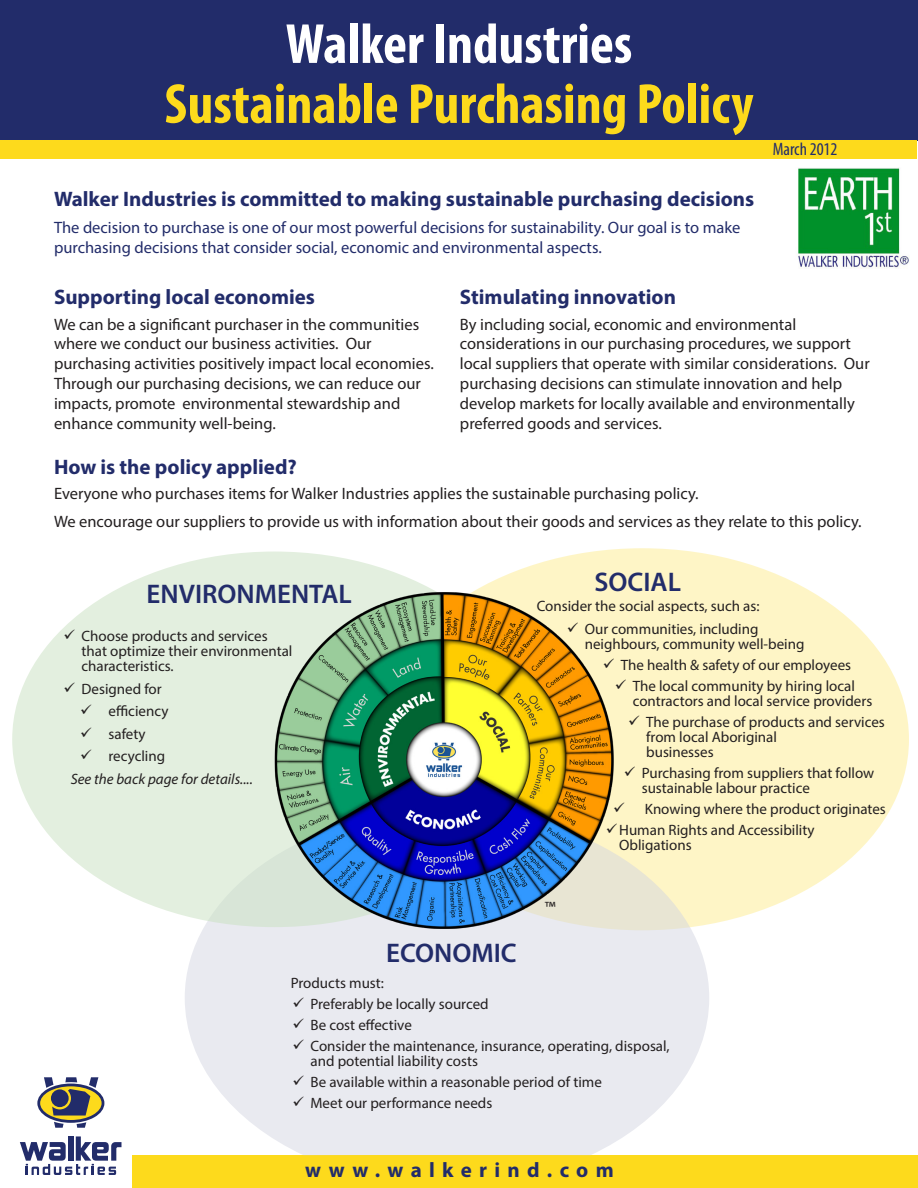
<style>
.page{position:relative;width:918px;height:1188px;background:#fff}
.page>*{position:absolute;margin:0;border:0;box-sizing:border-box;transform-origin:0 0}
.main_header{font:700 condensed 57px "Myriad Pro";color:#fdda1c}
.main_header-2{font:700 condensed 57px "Myriad Pro";color:#fff}
.subheads{font:600 27px "Myriad Pro";color:#222c6a}
.subheads-2{font:600 27px "Myriad Pro";color:#222c6a}
.subheads-3{font:700 21px "Myriad Pro";color:#222c6a}
.subheads-4{font:700 21px "Myriad Pro";letter-spacing:.35em;color:#222c6a}
.body_header{font:condensed 18px "Myriad Pro";color:#222c6a}
.t1{font:18px "Myriad Pro";color:#231f20}
.body{font:16.5px/19.8px "Myriad Pro";color:#231f20}
.body-2{font:16.5px/19.8px "Myriad Pro";color:#222c6a}
.body-3{font:15px/15px "Myriad Pro";color:#231f20}
.body-4{font:italic 15px "Myriad Pro";color:#231f20}
</style>
<div class="page">
<div style="left:0;top:0;width:918px;height:141px;background:#222c6a"></div>
<div style="left:1px;top:140px;width:916px;height:19px;background:#fdda1c"></div>
<div style="left:0;top:1155px;width:918px;height:33px;background:#fdda1c"></div>
<div style="left:0;top:1069px;width:131px;height:119px;background:#fff"></div>
<svg style="left:20px;top:1136px;width:102px;height:39px"></svg>
<svg style="left:37px;top:1077px;width:67px;height:51px"></svg>
<img style="left:798px;top:167px;width:112px;height:101px">
<div style="left:375px;top:548px;width:534px;height:382px;background:#fef5c6;border-radius:50%"></div>
<svg style="left:185px;top:856px;width:524px;height:299px;background:#ebecef"></svg>
<div style="left:12px;top:552px;width:525px;height:375px;background:#e3efdf;border-radius:50%"></div>
<img style="left:270px;top:591px;width:348px;height:339px">
<svg style="left:294px;top:997px;width:10px;height:10px"></svg>
<svg style="left:294px;top:1018px;width:10px;height:10px"></svg>
<svg style="left:294px;top:1039px;width:10px;height:10px"></svg>
<svg style="left:294px;top:1075px;width:10px;height:10px"></svg>
<svg style="left:294px;top:1096px;width:10px;height:10px"></svg>
<svg style="left:568px;top:622px;width:10px;height:10px"></svg>
<svg style="left:604px;top:658px;width:10px;height:10px"></svg>
<svg style="left:616px;top:679px;width:2px;height:10px"></svg>
<svg style="left:614px;top:802px;width:4px;height:10px"></svg>
<svg style="left:607px;top:823px;width:10px;height:10px"></svg>
<p class="main_header-2" style="left:286px;top:8px;width:348px">Walker Industries</p>
<p class="main_header" style="left:164px;top:68px;width:591px">Sustainable Purchasing Policy</p>
<p class="body_header" style="left:773px;top:139px;width:66px">March 2012</p>
<p class="subheads-3" style="left:54px;top:185px;width:702px">Walker Industries is committed to making sustainable purchasing decisions</p>
<p class="body-2" style="left:54px;top:217px;width:688px">The decision to purchase is one of our most powerful decisions for sustainability. Our goal is to make purchasing decisions that consider social, economic and environmental aspects.</p>
<p class="subheads-3" style="left:460px;top:283px;width:218px">Stimulating innovation</p>
<p class="body" style="left:460px;top:314px;width:411px">By including social, economic and environmental considerations in our purchasing procedures, we support local suppliers that operate with similar considerations. Our purchasing decisions can stimulate innovation and help develop markets for locally available and environmentally preferred goods and services.</p>
<p class="subheads-3" style="left:54px;top:283px;width:263px">Supporting local economies</p>
<p class="body" style="left:54px;top:314px;width:381px">We can be a significant purchaser in the communities where we conduct our business activities. Our purchasing activities positively impact local economies.<br>Through our purchasing decisions, we can reduce our impacts, promote environmental stewardship and enhance community well-being.</p>
<p class="subheads-3" style="left:54px;top:453px;width:244px">How is the policy applied?</p>
<p class="body" style="left:54px;top:484px;width:646px">Everyone who purchases items for Walker Industries applies the sustainable purchasing policy.</p>
<p class="body" style="left:54px;top:511px;width:809px">We encourage our suppliers to provide us with information about their goods and services as they relate to this policy.</p>
<p class="subheads" style="left:147px;top:577px;width:207px">ENVIRONMENTAL</p>
<p class="body-3" style="left:82px;top:628px;width:212px">Choose products and services that optimize their environmental characteristics.</p>
<p class="body-3" style="left:82px;top:681px;width:82px">Designed for</p>
<p class="body-3" style="left:109px;top:703px;width:61px">efficiency</p>
<p class="body-3" style="left:109px;top:726px;width:39px">safety</p>
<p class="body-3" style="left:109px;top:748px;width:58px">recycling</p>
<p class="body-4" style="left:71px;top:769px;width:184px">See the back page for details....</p>
<p class="subheads-2" style="left:386px;top:936px;width:132px">ECONOMIC</p>
<p class="subheads" style="left:594px;top:565px;width:88px">SOCIAL</p>
<p class="body-3" style="left:537px;top:598px;width:224px">Consider the social aspects, such as:</p>
<p class="body-3" style="left:585px;top:621px;width:221px">Our communities, including neighbours, community well-being</p>
<p class="body-3" style="left:621px;top:657px;width:232px">The health &amp; safety of our employees</p>
<p class="body-3" style="left:633px;top:678px;width:241px">The local community by hiring local contractors and local service providers</p>
<p class="body-3" style="left:646px;top:714px;width:240px">The purchase of products and services from local Aboriginal<br>businesses</p>
<p class="body-3" style="left:642px;top:765px;width:234px">Purchasing from suppliers that follow sustainable labour practice</p>
<p class="body-3" style="left:645px;top:801px;width:243px">Knowing where the product originates</p>
<p class="body-3" style="left:619px;top:822px;width:197px">Human Rights and Accessibility<br>Obligations</p>
<p class="t1" style="left:544px;top:896px;width:13px">™</p>
<p class="body-3" style="left:291px;top:975px;width:95px">Products must:</p>
<p class="body-3" style="left:310px;top:996px;width:180px">Preferably be locally sourced</p>
<p class="body-3" style="left:310px;top:1017px;width:103px">Be cost effective</p>
<p class="body-3" style="left:310px;top:1038px;width:361px">Consider the maintenance, insurance, operating, disposal, and potential liability costs</p>
<p class="body-3" style="left:310px;top:1074px;width:293px">Be available within a reasonable period of time</p>
<p class="body-3" style="left:310px;top:1095px;width:183px">Meet our performance needs</p>
<p class="subheads-4" style="left:305px;top:1156px;width:310px">www.walkerind.com</p>
</div>
